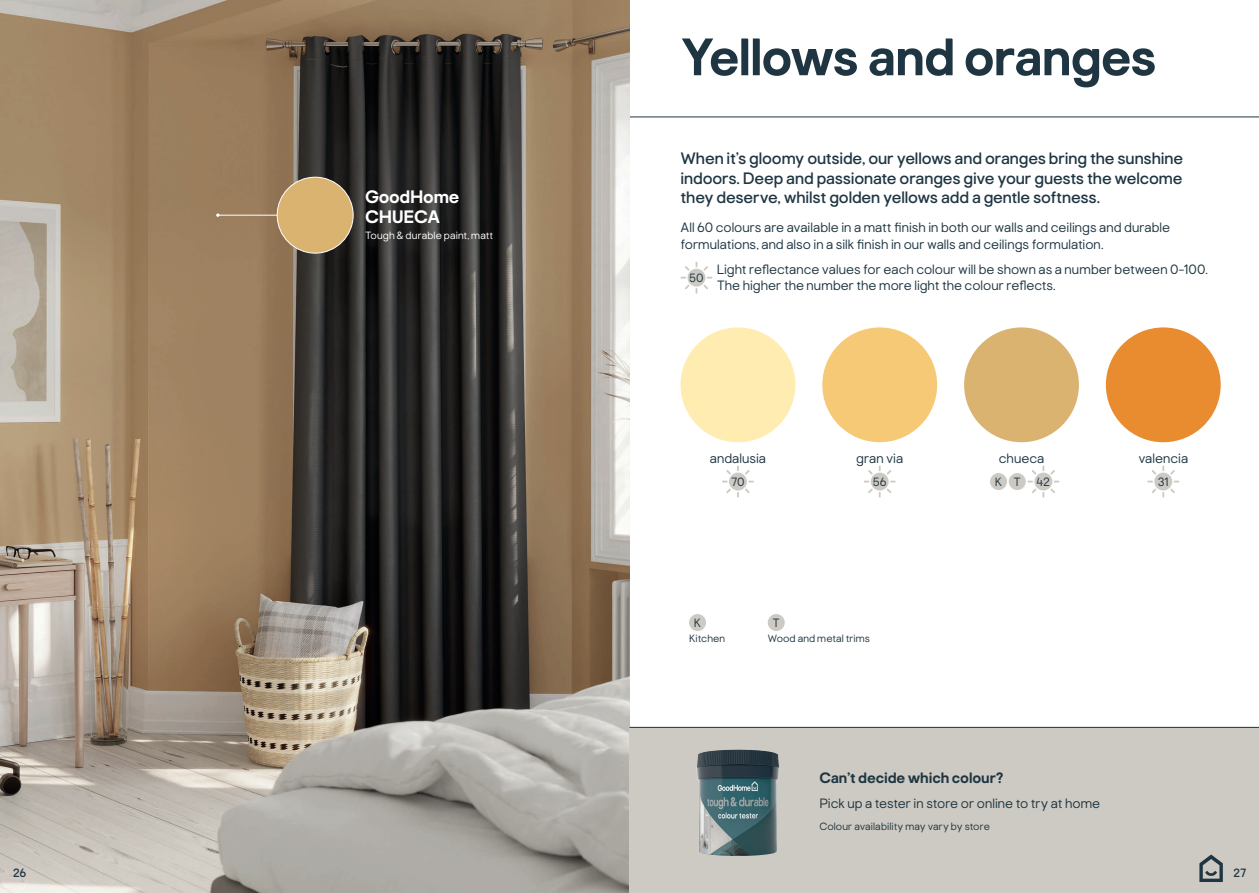
<style>
.page{position:relative;width:1259px;height:893px;background:#fff}
.page>*{position:absolute;margin:0;border:0;box-sizing:border-box;transform-origin:0 0}
.Page_title{font:700 52.5px "Good Home";letter-spacing:-.02em;color:#1f3642}
.Body_copy{font:700 18px "Good Home";letter-spacing:-.015em;color:#fff}
.Intro_copy{font:16.5px/19.5px "Good Home";letter-spacing:-.01em;color:#1f3642;text-align:justify}
.Bold_body_copy{font:700 15px "Good Home";letter-spacing:-.005em;color:#1f3642}
.Body_copy-2{font:300 13.5px/16.5px "Good Home";color:#1f3642}
.Colour_names{font:300 13.5px "Good Home";letter-spacing:.005em;color:#1f3642}
.Colour_names-2{font:300 12px "Good Home";letter-spacing:-.005em;color:#1f3642}
.t1{font:12px "Good Home";color:#1f3642}
.Small_text{font:300 10.5px "Good Home";letter-spacing:.01em;color:#1f3642}
.Small_text-2{font:300 10.5px "Good Home";letter-spacing:.01em;color:#fff}
</style>
<div class="page">
<div style="left:689px;top:614px;width:17px;height:17px;background:#cdcac3;border-radius:50%"></div>
<hr style="left:629px;top:117px;width:630px;height:1px;background:#1f3642">
<img style="left:0;top:0;width:629px;height:893px">
<div style="left:680px;top:327px;width:115px;height:115px;background:#ffecb0;border-radius:50%"></div>
<div style="left:729px;top:473px;width:18px;height:17px;background:#cdcac3;border-radius:50%"></div>
<svg style="left:726px;top:470px;width:5px;height:4px"></svg>
<svg style="left:726px;top:489px;width:5px;height:4px"></svg>
<svg style="left:745px;top:489px;width:4px;height:4px"></svg>
<svg style="left:745px;top:470px;width:4px;height:4px"></svg>
<div style="left:822px;top:327px;width:115px;height:115px;background:#f5c975;border-radius:50%"></div>
<div style="left:871px;top:473px;width:17px;height:17px;background:#cdcac3;border-radius:50%"></div>
<svg style="left:868px;top:489px;width:4px;height:4px"></svg>
<svg style="left:887px;top:470px;width:4px;height:4px"></svg>
<div style="left:1106px;top:327px;width:114px;height:115px;background:#e98b2f;border-radius:50%"></div>
<div style="left:1154px;top:473px;width:18px;height:17px;background:#cdcac3;border-radius:50%"></div>
<svg style="left:1152px;top:470px;width:4px;height:4px"></svg>
<svg style="left:1170px;top:489px;width:5px;height:4px"></svg>
<div style="left:964px;top:327px;width:115px;height:115px;background:#dab371;border-radius:50%"></div>
<div style="left:990px;top:473px;width:17px;height:17px;background:#cdcac3;border-radius:50%"></div>
<div style="left:1008px;top:473px;width:17px;height:17px;background:#cdcac3;border-radius:50%"></div>
<div style="left:1034px;top:473px;width:18px;height:17px;background:#cdcac3;border-radius:50%"></div>
<div style="left:687px;top:269px;width:18px;height:18px;background:#cdcac3;border-radius:50%"></div>
<svg style="left:703px;top:266px;width:5px;height:5px"></svg>
<div style="left:629px;top:727px;width:630px;height:166px;background:#cdcac3"></div>
<hr style="left:629px;top:727px;width:630px;height:1px;background:#1f3642">
<img style="left:696px;top:750px;width:83px;height:106px">
<div style="left:277px;top:177px;width:76px;height:76px;background:#dab371;border-radius:50%"></div>
<div style="left:277px;top:177px;width:76px;height:76px;border:1px solid #fff;border-radius:50%"></div>
<hr style="left:218px;top:215px;width:59px;height:1px;background:#fff">
<svg style="left:216px;top:213px;width:4px;height:4px"></svg>
<div style="left:767px;top:614px;width:18px;height:17px;background:#cdcac3;border-radius:50%"></div>
<svg style="left:1199px;top:855px;width:23px;height:27px"></svg>
<p class="Body_copy" style="left:365px;top:187px;width:96px">GoodHome</p>
<p class="Body_copy" style="left:365px;top:206px;width:77px">CHUECA</p>
<p class="Small_text-2" style="left:365px;top:230px;width:130px">Tough &amp; durable paint, matt</p>
<p class="Page_title" style="left:680px;top:26px;width:478px">Yellows and oranges</p>
<p class="Intro_copy" style="left:680px;top:149px;width:504px">When it’s gloomy outside, our yellows and oranges bring the sunshine indoors. Deep and passionate oranges give your guests the welcome they deserve, whilst golden yellows add a gentle softness.</p>
<p class="Body_copy-2" style="left:680px;top:220px;width:491px">All 60 colours are available in a matt finish in both our walls and ceilings and durable formulations, and also in a silk finish in our walls and ceilings formulation.</p>
<p class="Body_copy-2" style="left:716px;top:261px;width:492px">Light reflectance values for each colour will be shown as a number between 0-100.<br>The higher the number the more light the colour reflects.</p>
<p class="Colour_names-2" style="left:689px;top:271px;width:16px">50</p>
<p class="Colour_names" style="left:710px;top:451px;width:58px">andalusia</p>
<p class="Colour_names-2" style="left:731px;top:475px;width:15px">70</p>
<p class="Colour_names" style="left:856px;top:451px;width:48px">gran via</p>
<p class="Colour_names-2" style="left:873px;top:475px;width:15px">56</p>
<p class="Colour_names" style="left:998px;top:451px;width:47px">chueca</p>
<p class="Colour_names-2" style="left:994px;top:475px;width:9px">K</p>
<p class="Colour_names-2" style="left:1013px;top:475px;width:9px">T</p>
<p class="Colour_names-2" style="left:1036px;top:475px;width:15px">42</p>
<p class="Colour_names" style="left:1138px;top:451px;width:51px">valencia</p>
<p class="Colour_names-2" style="left:1157px;top:475px;width:12px">31</p>
<p class="Colour_names-2" style="left:694px;top:616px;width:9px">K</p>
<p class="Small_text" style="left:689px;top:632px;width:38px">Kitchen</p>
<p class="Colour_names-2" style="left:772px;top:616px;width:9px">T</p>
<p class="Small_text" style="left:767px;top:632px;width:104px">Wood and metal trims</p>
<p class="Bold_body_copy" style="left:819px;top:769px;width:186px">Can’t decide which colour?</p>
<p class="Body_copy-2" style="left:819px;top:795px;width:282px">Pick up a tester in store or online to try at home</p>
<p class="Small_text" style="left:819px;top:820px;width:172px">Colour availability may vary by store</p>
<p class="t1" style="left:13px;top:865px;width:15px">26</p>
<p class="t1" style="left:1233px;top:865px;width:15px">27</p>
</div>
